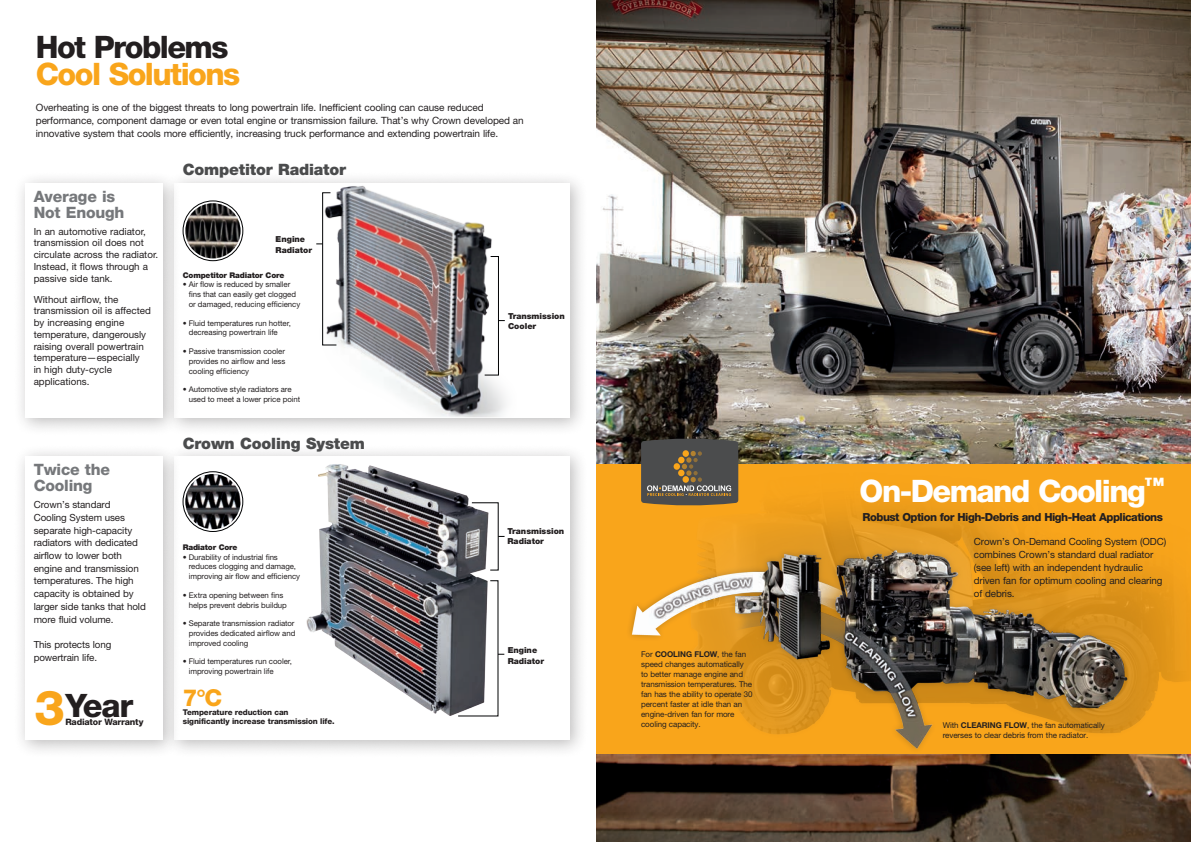
<style>
.page{position:relative;width:1191px;height:842px;background:#fff}
.page>*{position:absolute;margin:0;border:0;box-sizing:border-box;transform-origin:0 0}
.t1{font:800 32.3px "Helvetica Neue LT Std";color:#231f20}
.t2{font:800 31px "Helvetica Neue LT Std";letter-spacing:-.05em;color:#fff}
.t3{font:800 31px "Helvetica Neue LT Std";letter-spacing:-.05em;color:#f9a51b}
.t4{font:800 31px "Helvetica Neue LT Std";letter-spacing:-.05em;color:#231f20}
.t5{font:800 23.4px "Helvetica Neue LT Std";color:#f9a51b}
.t6{font:900 15.7px "Helvetica Neue LT Std";letter-spacing:-.01em;color:#4b4c4d}
.t7{font:800 15.7px/15.7px "Helvetica Neue LT Std";letter-spacing:-.01em;color:#76787b}
.t8{font:800 11.1px "Helvetica Neue LT Std";letter-spacing:-.045em;color:#231f20}
.t9{font:10px/13px "Helvetica Neue LT Std";letter-spacing:-.01em;color:#231f20}
.t10{font:9.8px/11.8px "Helvetica Neue LT Std";letter-spacing:-.01em;color:#231f20}
.t11{font:800 8.8px "Helvetica Neue LT Std";letter-spacing:-.015em;color:#231f20}
.t12{font:900 8.3px/10.3px "Helvetica Neue LT Std";color:#231f20}
.t13{font:8px/10px "Helvetica Neue LT Std";letter-spacing:-.01em;color:#231f20}
.t14{font:800 7.9px/9.3px "Helvetica Neue LT Std";letter-spacing:-.01em;color:#231f20}
.t15{font:7.8px/9.8px "Helvetica Neue LT Std";letter-spacing:-.005em;color:#231f20}
.t16{font:900 7.8px "Helvetica Neue LT Std";letter-spacing:-.02em;color:#231f20}
.s1{font-size:48.3px;color:#f9a51b}
.s2{font-weight:700}
</style>
<div class="page">
<img style="left:596px;top:0;width:595px;height:842px">
<div style="left:596px;top:465px;width:595px;height:289px;background:#f9a51b"></div>
<div style="left:162px;top:444px;width:427px;height:315px;background:#231f20;opacity:.3"></div>
<div style="left:175px;top:456px;width:395px;height:284px;background:#fff"></div>
<div style="left:13px;top:444px;width:169px;height:315px;background:#231f20;opacity:.3"></div>
<div style="left:26px;top:456px;width:137px;height:284px;background:#fff"></div>
<div style="left:162px;top:171px;width:427px;height:266px;background:#231f20;opacity:.3"></div>
<div style="left:175px;top:183px;width:395px;height:234px;background:#fff"></div>
<div style="left:13px;top:171px;width:169px;height:266px;background:#231f20;opacity:.3"></div>
<div style="left:26px;top:183px;width:137px;height:234px;background:#fff"></div>
<img style="left:629px;top:465px;width:562px;height:285px">
<img style="left:261px;top:171px;width:283px;height:246px">
<svg style="left:484px;top:256px;width:21px;height:120px"></svg>
<svg style="left:641px;top:438px;width:97px;height:68px;background:#5e584e"></svg>
<img style="left:185px;top:474px;width:55px;height:55px;border-radius:28px">
<div style="left:183px;top:471px;width:60px;height:61px;border:1px solid #010203;border-radius:50%"></div>
<img style="left:286px;top:444px;width:227px;height:273px">
<svg style="left:471px;top:502px;width:33px;height:68px"></svg>
<svg style="left:457px;top:580px;width:47px;height:136px"></svg>
<svg style="left:316px;top:192px;width:21px;height:153px"></svg>
<img style="left:185px;top:203px;width:55px;height:55px;border-radius:28px">
<div style="left:183px;top:201px;width:60px;height:60px;border:1px solid #010203;border-radius:50%"></div>
<h2 class="t4" style="left:36px;top:29px;width:194px">Hot Problems</h2>
<h2 class="t3" style="left:36px;top:56px;width:206px">Cool Solutions</h2>
<p class="t9" style="left:36px;top:101px;width:489px">Overheating is one of the biggest threats to long powertrain life. Inefficient cooling can cause reduced performance, component damage or even total engine or transmission failure. That’s why Crown developed an innovative system that cools more efficiently, increasing truck performance and extending powertrain life.</p>
<h3 class="t7" style="left:34px;top:188px;width:92px">Average is<br>Not Enough</h3>
<p class="t10" style="left:34px;top:225px;width:126px">In an automotive radiator, transmission oil does not circulate across the radiator.<br>Instead, it flows through a passive side tank.</p>
<p class="t10" style="left:34px;top:293px;width:119px">Without airflow, the transmission oil is affected by increasing engine temperature, dangerously raising overall powertrain temperature—especially<br>in high duty-cycle applications.</p>
<h3 class="t7" style="left:34px;top:462px;width:78px">Twice the<br>Cooling</h3>
<p class="t10" style="left:34px;top:498px;width:114px;line-height:12.7px">Crown’s standard<br>Cooling System uses separate high-capacity radiators with dedicated airflow to lower both engine and transmission temperatures. The high capacity is obtained by larger side tanks that hold more fluid volume.</p>
<p class="t10" style="left:34px;top:638px;width:79px;line-height:12.7px">This protects long powertrain life.</p>
<h1 class="t1" style="left:35px;top:686px;width:100px"><span class="s1">3</span>Year</h1>
<p class="t11" style="left:65px;top:716px;width:80px">Radiator Warranty</p>
<h3 class="t6" style="left:183px;top:160px;width:165px">Competitor Radiator</h3>
<p class="t12" style="left:276px;top:234px;width:38px">Engine<br>Radiator</p>
<p class="t16" style="left:183px;top:270px;width:103px">Competitor Radiator Core</p>
<p class="t15" style="left:189px;top:280px;width:113px;text-indent:-6px">• Air flow is reduced by smaller fins that can easily get clogged or damaged, reducing efficiency</p>
<p class="t15" style="left:189px;top:318px;width:104px;text-indent:-6px">• Fluid temperatures run hotter, decreasing powertrain life</p>
<p class="t15" style="left:189px;top:346px;width:98px;text-align:justify;text-indent:-6px">• Passive transmission cooler provides no airflow and less cooling efficiency</p>
<p class="t15" style="left:189px;top:384px;width:113px;text-indent:-6px">• Automotive style radiators are used to meet a lower price point</p>
<h3 class="t6" style="left:183px;top:434px;width:184px">Crown Cooling System</h3>
<p class="t16" style="left:183px;top:542px;width:56px">Radiator Core</p>
<p class="t15" style="left:189px;top:552px;width:113px;text-indent:-6px">• Durability of industrial fins reduces clogging and damage, improving air flow and efficiency</p>
<p class="t15" style="left:189px;top:590px;width:100px;text-indent:-6px">• Extra opening between fins helps prevent debris buildup</p>
<p class="t15" style="left:189px;top:618px;width:108px;text-align:justify;text-indent:-6px">• Separate transmission radiator provides dedicated airflow and improved cooling</p>
<p class="t15" style="left:189px;top:656px;width:105px;text-indent:-6px">• Fluid temperatures run cooler, improving powertrain life</p>
<h3 class="t5" style="left:183px;top:684px;width:41px">7°C</h3>
<p class="t14" style="left:183px;top:707px;width:153px">Temperature reduction can significantly increase transmission life.</p>
<p class="t12" style="left:508px;top:311px;width:58px">Transmission<br>Cooler</p>
<p class="t12" style="left:507px;top:526px;width:58px">Transmission<br>Radiator</p>
<p class="t12" style="left:507px;top:645px;width:38px">Engine<br>Radiator</p>
<p class="t13" style="left:641px;top:649px;width:113px">For <span class="s2">COOLING FLOW</span>, the fan speed changes automatically to better manage engine and transmission temperatures. The fan has the ability to operate 30 percent faster at idle than an engine-driven fan for more cooling capacity.</p>
<h2 class="t2" style="left:859px;top:473px;width:306px">On-Demand Cooling<sup>™</sup></h2>
<p class="t8" style="left:862px;top:510px;width:302px">Robust Option for High-Debris and High-Heat Applications</p>
<p class="t10" style="left:973px;top:535px;width:194px;line-height:12.8px">Crown’s On-Demand Cooling System (ODC) combines Crown’s standard dual radiator (see left) with an independent hydraulic driven fan for optimum cooling and clearing of debris.</p>
<p class="t13" style="left:942px;top:720px;width:163px">With <span class="s2">CLEARING FLOW</span>, the fan automatically reverses to clear debris from the radiator.</p>
</div>
